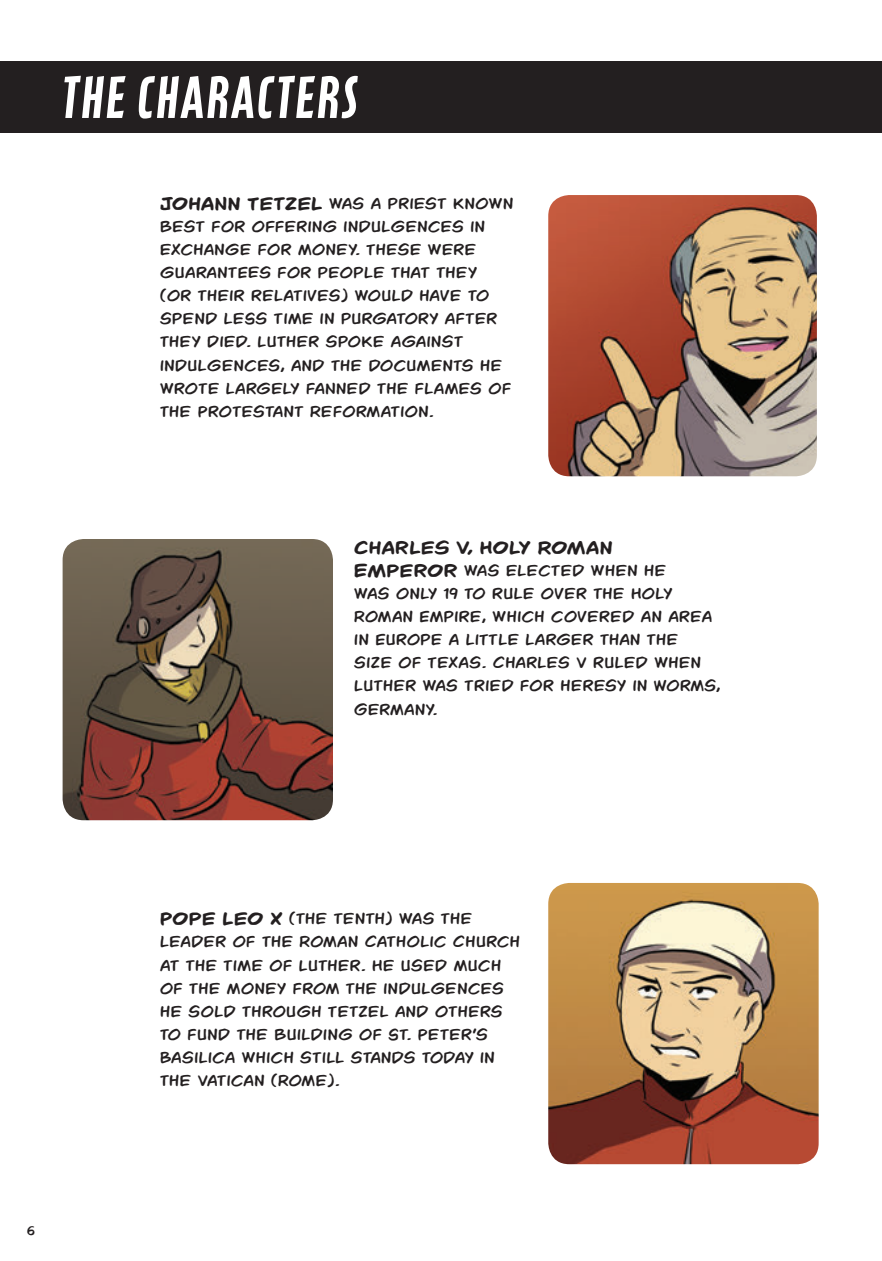
<style>
.page{position:relative;width:882px;height:1261px;background:#fff}
.page>*{position:absolute;margin:0;border:0;box-sizing:border-box;transform-origin:0 0}
.t1{font:52.5px "Latex Top";color:#fff}
.t2{font:19.25px/23.1px "Outof Line BB";color:#231f20}
.t3{font:15.75px "Outof Line BB";color:#231f20}
.s1{font-weight:700}
</style>
<div class="page">
<img style="left:63px;top:539px;width:270px;height:281px">
<img style="left:548px;top:883px;width:271px;height:280px">
<img style="left:548px;top:195px;width:269px;height:281px">
<div style="left:0;top:61px;width:882px;height:71px;background:#231f20"></div>
<h1 class="t1" style="left:63px;top:65px;width:300px">THE CHARACTERS</h1>
<p class="t2" style="left:160px;top:191px;width:355px"><span class="s1">JOHANN TETZEL</span> WAS A PRIEST KNOWN<br>BEST FOR OFFERING INDULGENCES IN<br>EXCHANGE FOR MONEY. THESE WERE<br>GUARANTEES FOR PEOPLE THAT THEY (OR THEIR RELATIVES) WOULD HAVE TO<br>SPEND LESS TIME IN PURGATORY AFTER<br>THEY DIED. LUTHER SPOKE AGAINST<br>INDULGENCES, AND THE DOCUMENTS HE<br>WROTE LARGELY FANNED THE FLAMES OF<br>THE PROTESTANT REFORMATION.</p>
<p class="t2" style="left:354px;top:535px;width:368px"><span class="s1">CHARLES V, HOLY ROMAN<br>EMPEROR</span> WAS ELECTED WHEN HE<br>WAS ONLY 19 TO RULE OVER THE HOLY<br>ROMAN EMPIRE, WHICH COVERED AN AREA<br>IN EUROPE A LITTLE LARGER THAN THE<br>SIZE OF TEXAS. CHARLES V RULED WHEN<br>LUTHER WAS TRIED FOR HERESY IN WORMS,<br>GERMANY.</p>
<p class="t3" style="left:27px;top:1221px;width:10px">6</p>
<p class="t2" style="left:160px;top:906px;width:362px"><span class="s1">POPE LEO X</span> (THE TENTH) WAS THE<br>LEADER OF THE ROMAN CATHOLIC CHURCH<br>AT THE TIME OF LUTHER. HE USED MUCH<br>OF THE MONEY FROM THE INDULGENCES<br>HE SOLD THROUGH TETZEL AND OTHERS<br>TO FUND THE BUILDING OF ST. PETER’S<br>BASILICA WHICH STILL STANDS TODAY IN<br>THE VATICAN (ROME).</p>
</div>
